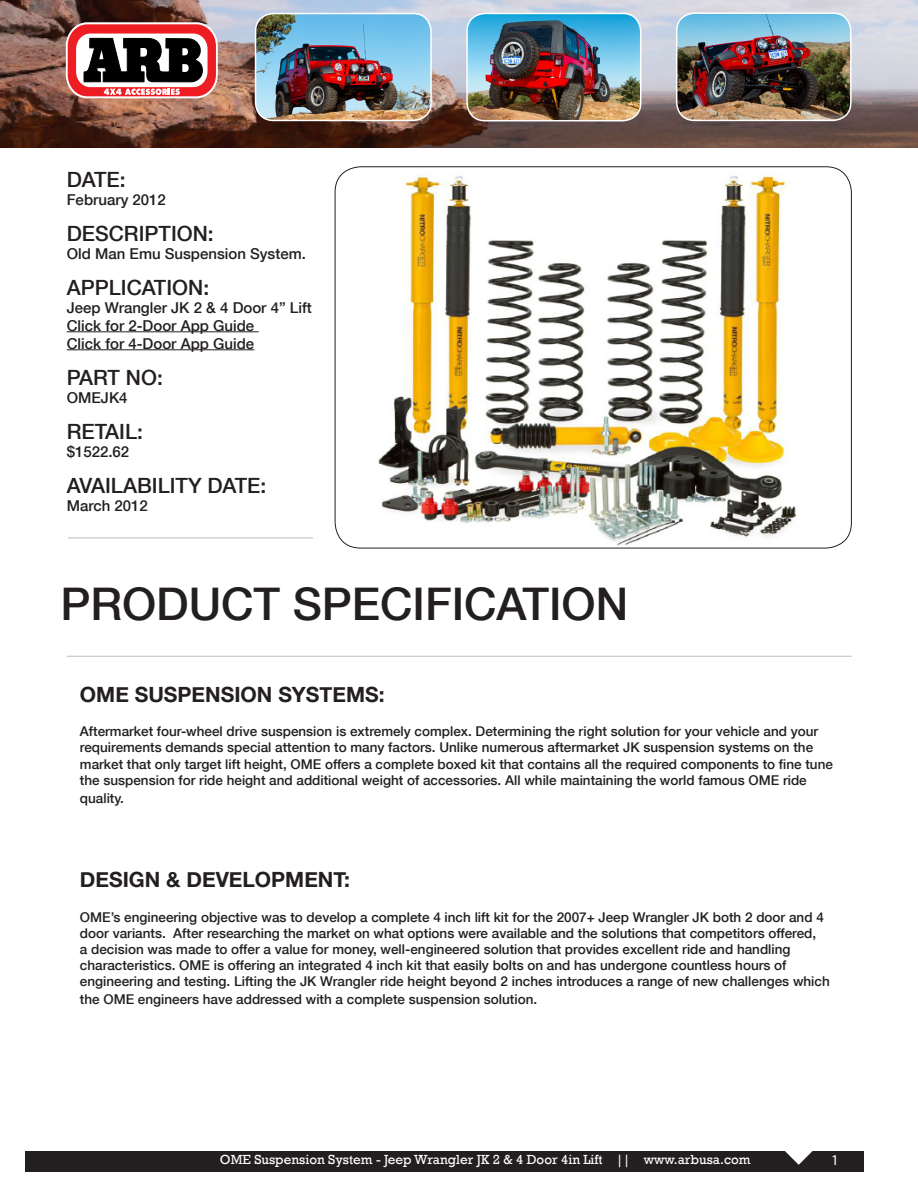
<style>
.page{position:relative;width:918px;height:1188px;background:#fff}
.page>*{position:absolute;margin:0;border:0;box-sizing:border-box;transform-origin:0 0}
.t1{font:500 45px "Helvetica Neue";color:#231f20}
.t2{font:500 21px "Helvetica Neue";color:#231f20}
.t3{font:700 21px "Helvetica Neue";color:#231f20}
.t4{font:500 15px "Helvetica Neue";color:#231f20}
.t5{font:15px "Myriad Pro";color:#fff}
.t6{font:500 13.5px/16.2px "Helvetica Neue";color:#231f20}
.t7{font:13.5px "Rockwell";color:#fff}
</style>
<div class="page">
<div style="left:25px;top:1151px;width:839px;height:20px;background:#231f20"></div>
<svg style="left:785px;top:1151px;width:28px;height:14px"></svg>
<img style="left:0;top:0;width:918px;height:147px">
<img style="left:378px;top:173px;width:419px;height:373px">
<hr style="left:67px;top:331px;width:191px;height:1px;background:#231f20">
<hr style="left:67px;top:349px;width:187px;height:1px;background:#231f20">
<div style="left:67px;top:23px;width:150px;height:74px;background:#ee1d23;border-radius:22px"></div>
<div style="left:66px;top:22px;width:152px;height:76px;border:2px solid #fff;border-radius:22px"></div>
<div style="left:76px;top:34px;width:132px;height:53px;background:#fff;border-radius:15px"></div>
<svg style="left:83px;top:38px;width:121px;height:45px"></svg>
<svg style="left:104px;top:89px;width:76px;height:6px"></svg>
<hr style="left:68px;top:538px;width:245px;height:1px;background:#bcbdc0">
<hr style="left:67px;top:656px;width:785px;height:1px;background:#bcbdc0">
<img style="left:256px;top:14px;width:175px;height:106px">
<div style="left:255px;top:13px;width:177px;height:108px;border:2px solid #fff;border-radius:18px"></div>
<img style="left:467px;top:13px;width:174px;height:108px">
<div style="left:466px;top:13px;width:175px;height:108px;border:2px solid #fff;border-radius:18px"></div>
<img style="left:677px;top:13px;width:174px;height:107px">
<div style="left:676px;top:12px;width:176px;height:109px;border:2px solid #fff;border-radius:18px"></div>
<p class="t2" style="left:67px;top:162px;width:60px">DATE:</p>
<p class="t4" style="left:67px;top:187px;width:101px">February 2012</p>
<p class="t2" style="left:67px;top:216px;width:149px">DESCRIPTION:</p>
<p class="t4" style="left:67px;top:241px;width:241px">Old Man Emu Suspension System.</p>
<p class="t2" style="left:67px;top:270px;width:144px">APPLICATION:</p>
<p class="t4" style="left:67px;top:295px;width:247px">Jeep Wrangler JK 2 &amp; 4 Door 4” Lift</p>
<p class="t4" style="left:67px;top:313px;width:189px">Click for 2-Door App Guide</p>
<p class="t4" style="left:67px;top:331px;width:189px">Click for 4-Door App Guide</p>
<p class="t2" style="left:67px;top:360px;width:98px">PART NO:</p>
<p class="t4" style="left:67px;top:385px;width:62px">OMEJK4</p>
<p class="t2" style="left:67px;top:414px;width:78px">RETAIL:</p>
<p class="t4" style="left:67px;top:439px;width:64px">$1522.62</p>
<p class="t2" style="left:67px;top:468px;width:201px">AVAILABILITY DATE:</p>
<p class="t4" style="left:67px;top:493px;width:83px">March 2012</p>
<p class="t1" style="left:61px;top:568px;width:569px">PRODUCT SPECIFICATION</p>
<p class="t3" style="left:80px;top:678px;width:306px">OME SUSPENSION SYSTEMS:</p>
<p class="t6" style="left:80px;top:723px;width:755px">Aftermarket four-wheel drive suspension is extremely complex. Determining the right solution for your vehicle and your requirements demands special attention to many factors. Unlike numerous aftermarket JK suspension systems on the market that only target lift height, OME offers a complete boxed kit that contains all the required components to fine tune the suspension for ride height and additional weight of accessories. All while maintaining the world famous OME ride</p>
<p class="t6" style="left:80px;top:789px;width:46px">quality.</p>
<p class="t3" style="left:80px;top:863px;width:271px">DESIGN &amp; DEVELOPMENT:</p>
<p class="t6" style="left:80px;top:908px;width:751px">OME’s engineering objective was to develop a complete 4 inch lift kit for the 2007+ Jeep Wrangler JK both 2 door and 4 door variants. After researching the market on what options were available and the solutions that competitors offered,<br>a decision was made to offer a value for money, well-engineered solution that provides excellent ride and handling characteristics. OME is offering an integrated 4 inch kit that easily bolts on and has undergone countless hours of engineering and testing. Lifting the JK Wrangler ride height beyond 2 inches introduces a range of new challenges which</p>
<p class="t6" style="left:80px;top:991px;width:459px">the OME engineers have addressed with a complete suspension solution.</p>
<p class="t7" style="left:220px;top:1152px;width:532px">OME Suspension System - Jeep Wrangler JK 2 &amp; 4 Door 4in Lift || www.arbusa.com</p>
<p class="t5" style="left:831px;top:1151px;width:9px">1</p>
</div>
